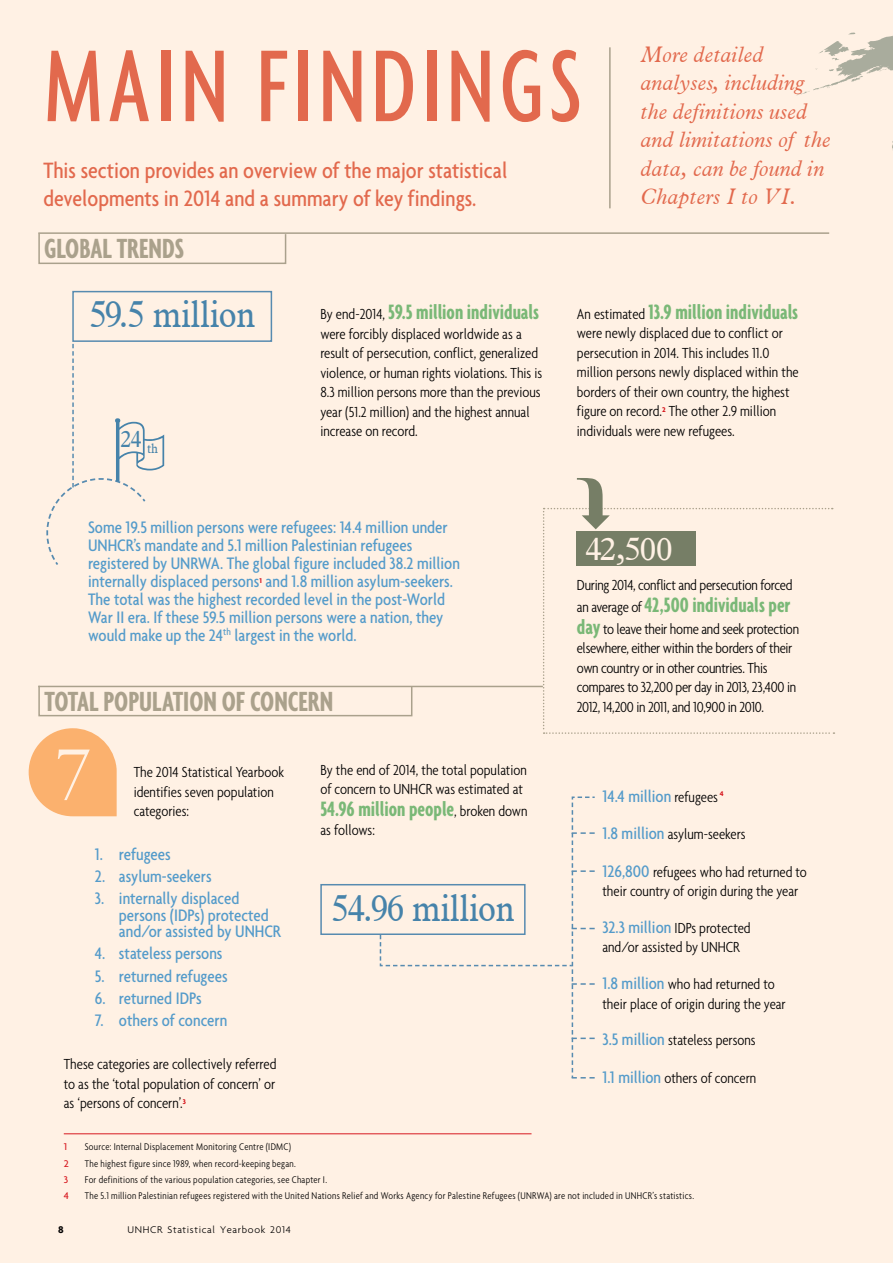
<style>
.page{position:relative;width:893px;height:1263px;background:#fff1e4}
.page>*{position:absolute;margin:0;border:0;box-sizing:border-box;transform-origin:0 0}
.t1{font:500 extra-condensed 110.4px "Agenda";letter-spacing:.05em;color:#e2694d}
.t2{font:37.5px "News Plantin";letter-spacing:.01em;color:#4683aa;scale:.91 1}
.t3{font:32.25px "News Plantin";color:#fff1e4}
.t4{font:700 extra-condensed 30px "Agenda";color:#aaa18c}
.t5{font:500 condensed 24px/28.5px "Agenda";color:#e2694d}
.t6{font:23.4px "News Plantin";color:#4683aa;scale:.91 1}
.t7{font:700 extra-condensed 22.5px "Agenda";color:#7ab877}
.t8{font:italic 22.5px/28.5px "News Plantin";color:#e2694d}
.t9{font:500 condensed 18px/18px "Agenda";color:#549bca}
.t10{font:300 condensed 15.75px/19.5px "Agenda";color:#000}
.t11{font:300 condensed 15.75px/19.5px "Agenda";letter-spacing:-.02em;color:#000}
.t12{font:300 condensed 10.5px "Agenda";letter-spacing:.025em;color:#000}
.t13{font:300 10.5px "Agenda";letter-spacing:.06em;color:#000}
.t14{font:500 10.5px "Agenda";color:#d71920}
.t15{font:700 10.5px "Agenda";color:#000}
.t16{font:700 7.5px "Agenda";color:#d71920}
.s1{font-weight:300;font-stretch:condensed;font-size:15.75px;color:#000}
.s2{font-weight:700;font-stretch:extra-condensed;font-size:22.5px;color:#7ab877}
.s3{font-weight:300;font-size:15.75px;color:#000}
.s4{font-weight:500;font-size:18px;color:#549bca}
</style>
<div class="page">
<svg style="left:796px;top:33px;width:97px;height:63px"></svg>
<hr style="left:64px;top:1133px;width:467px;height:1px;background:#d71920">
<div style="left:320px;top:884px;width:206px;height:51px;border:2px solid #578bb0"></div>
<svg style="left:379px;top:796px;width:216px;height:283px"></svg>
<svg style="left:29px;top:728px;width:88px;height:88px"></svg>
<div style="left:72px;top:291px;width:200px;height:51px;border:2px solid #578bb0"></div>
<hr style="left:609px;top:47px;width:2px;height:161px;background:#aaa18c">
<hr style="left:38px;top:232px;width:791px;height:2px;background:#aaa18c">
<hr style="left:38px;top:686px;width:505px;height:1px;background:#aaa18c">
<svg style="left:38px;top:232px;width:249px;height:32px"></svg>
<svg style="left:46px;top:344px;width:118px;height:221px"></svg>
<svg style="left:543px;top:478px;width:291px;height:256px"></svg>
<svg style="left:38px;top:685px;width:375px;height:32px"></svg>
<h1 class="t1" style="left:44px;top:25px;width:539px">MAIN FINDINGS</h1>
<h3 class="t8" style="left:640px;top:40px;width:192px">More detailed analyses, including the definitions used and limitations of the data, can be found in<br>Chapters I to VI.</h3>
<h3 class="t5" style="left:43px;top:155px;width:465px">This section provides an overview of the major statistical developments in 2014 and a summary of key findings.</h3>
<h3 class="t4" style="left:44px;top:231px;width:141px">Global Trends</h3>
<h2 class="t2" style="left:89px;top:291px;width:183px">59.5 million</h2>
<h3 class="t6" style="left:120px;top:424px;width:42px">24 <sub>th</sub></h3>
<h3 class="t7" style="left:320px;top:299px;width:220px"><span class="s1">By end-2014,</span> 59.5 million individuals</h3>
<p class="t10" style="left:320px;top:324px;width:224px">were forcibly displaced worldwide as a result of persecution, conflict, generalized violence, or human rights violations. This is 8.3 million persons more than the previous year (51.2 million) and the highest annual increase on record.</p>
<p class="t9" style="left:88px;top:518px;width:373px">Some 19.5 million persons were refugees: 14.4 million under UNHCR’s mandate and 5.1 million Palestinian refugees registered by UNRWA. The global figure included 38.2 million internally displaced persons and 1.8 million asylum-seekers.</p>
<p class="t16" style="left:259px;top:576px;width:4px">1</p>
<p class="t9" style="left:88px;top:590px;width:359px;text-align:justify">The total was the highest recorded level in the post-World War II era. If these 59.5 million persons were a nation, they would make up the 24<sup>th</sup> largest in the world.</p>
<h3 class="t4" style="left:45px;top:684px;width:266px">TOTAL POPULATION OF CONCERN</h3>
<p class="t10" style="left:134px;top:762px;width:152px">The 2014 Statistical Yearbook identifies seven population categories:</p>
<p class="t10" style="left:320px;top:760px;width:208px">By the end of 2014, the total population of concern to UNHCR was estimated at</p>
<h3 class="t7" style="left:320px;top:796px;width:209px">54.96 million people<span class="s1">, broken down</span></h3>
<p class="t10" style="left:320px;top:820px;width:56px">as follows:</p>
<p class="t9" style="left:95px;top:845px;width:77px">1. refugees</p>
<p class="t9" style="left:95px;top:867px;width:118px">2. asylum-seekers</p>
<p class="t9" style="left:119px;top:890px;width:164px;line-height:16.5px;text-indent:-24px">3. internally displaced persons (IDPs) protected and/or assisted by UNHCR</p>
<p class="t9" style="left:95px;top:944px;width:129px">4. stateless persons</p>
<p class="t9" style="left:95px;top:966px;width:134px">5. returned refugees</p>
<p class="t9" style="left:95px;top:988px;width:108px">6. returned IDPs</p>
<p class="t9" style="left:95px;top:1010px;width:134px">7. others of concern</p>
<p class="t10" style="left:64px;top:1054px;width:214px;text-align:justify">These categories are collectively referred to as the ‘total population of concern’ or as ‘persons of concern’.<sup>3</sup></p>
<h2 class="t2" style="left:332px;top:884px;width:202px">54.96 million</h2>
<h3 class="t7" style="left:577px;top:299px;width:223px"><span class="s1">An estimated</span> 13.9 million individuals</h3>
<p class="t10" style="left:577px;top:323px;width:223px">were newly displaced due to conflict or persecution in 2014. This includes 11.0 million persons newly displaced within the borders of their own country, the highest figure on record.<sup>2</sup> The other 2.9 million individuals were new refugees.</p>
<h3 class="t3" style="left:585px;top:529px;width:88px">42,500</h3>
<p class="t11" style="left:577px;top:575px;width:217px">During 2014, conflict and persecution forced</p>
<h3 class="t7" style="left:577px;top:592px;width:215px"><span class="s1">an average of</span> 42,500 individuals per</h3>
<p class="t11" style="left:577px;top:619px;width:224px"><span class="s2">day</span> to leave their home and seek protection elsewhere, either within the borders of their own country or in other countries. This compares to 32,200 per day in 2013, 23,400 in 2012, 14,200 in 2011, and 10,900 in 2010.</p>
<p class="t9" style="left:602px;top:786px;width:123px">14.4 million <span class="s3">refugees</span> <sup>4</sup></p>
<p class="t10" style="left:602px;top:824px;width:145px"><span class="s4">1.8 million</span> asylum-seekers</p>
<p class="t10" style="left:602px;top:861px;width:206px"><span class="s4">126,800</span> refugees who had returned to their country of origin during the year</p>
<p class="t10" style="left:602px;top:918px;width:150px"><span class="s4">32.3 million</span> IDPs protected and/or assisted by UNHCR</p>
<p class="t10" style="left:602px;top:974px;width:185px"><span class="s4">1.8 million</span> who had returned to their place of origin during the year</p>
<p class="t10" style="left:602px;top:1030px;width:155px"><span class="s4">3.5 million</span> stateless persons</p>
<p class="t10" style="left:602px;top:1068px;width:155px"><span class="s4">1.1 million</span> others of concern</p>
<p class="t14" style="left:64px;top:1141px;width:5px">1</p>
<p class="t12" style="left:85px;top:1141px;width:208px">Source: Internal Displacement Monitoring Centre (IDMC)</p>
<p class="t14" style="left:64px;top:1157px;width:7px">2</p>
<p class="t12" style="left:85px;top:1157px;width:213px">The highest figure since 1989, when record-keeping began.</p>
<p class="t14" style="left:64px;top:1173px;width:6px">3</p>
<p class="t12" style="left:85px;top:1174px;width:244px">For definitions of the various population categories, see Chapter I.</p>
<p class="t14" style="left:64px;top:1189px;width:7px">4</p>
<p class="t12" style="left:85px;top:1190px;width:611px">The 5.1 million Palestinian refugees registered with the United Nations Relief and Works Agency for Palestine Refugees (UNRWA) are not included in UNHCR’s statistics.</p>
<p class="t15" style="left:58px;top:1223px;width:7px">8</p>
<p class="t13" style="left:128px;top:1224px;width:165px">UNHCR Statistical Yearbook 2014</p>
</div>
